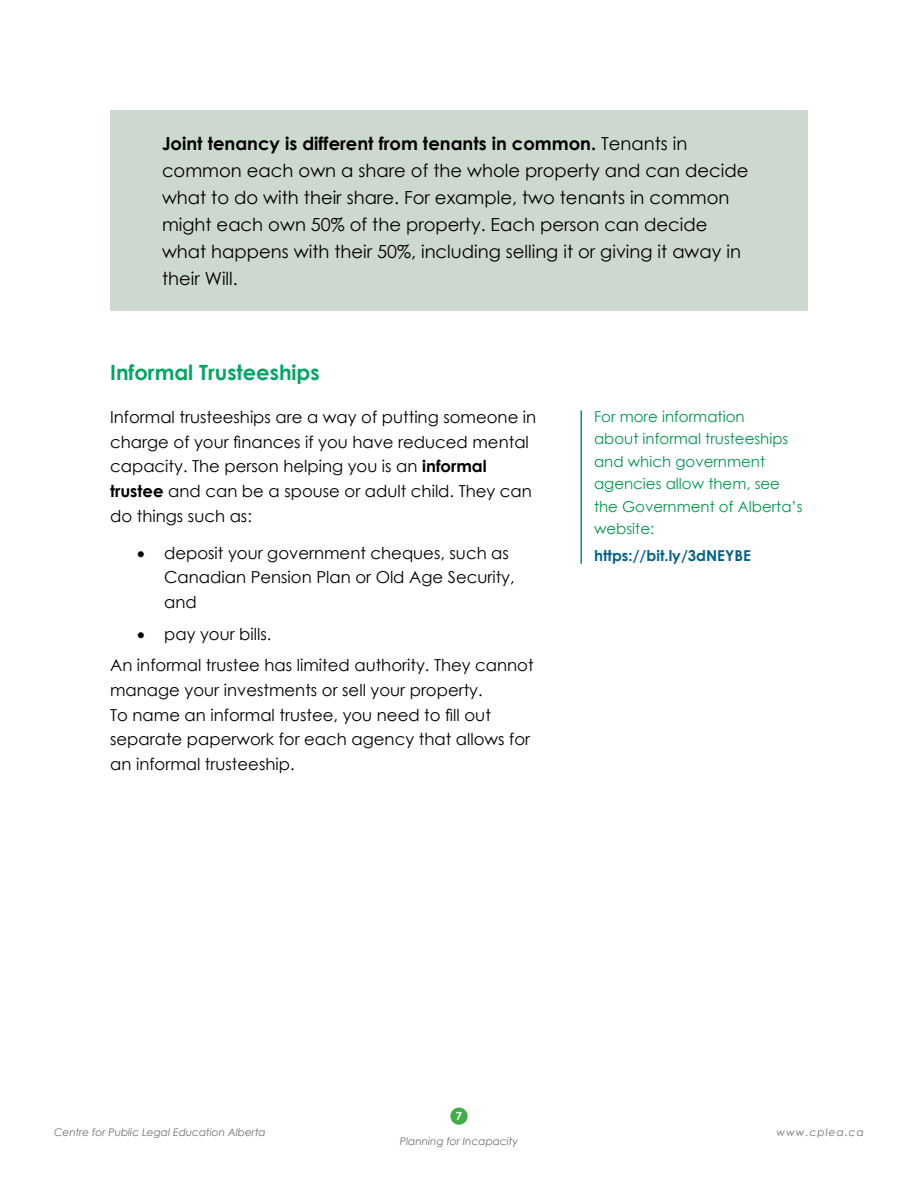
<style>
.page{position:relative;width:918px;height:1188px;background:#fff}
.page>*{position:absolute;margin:0;border:0;box-sizing:border-box;transform-origin:0 0}
.t1{font:700 21px "Century Gothic";color:#00a663}
.t2{font:18px/27px "Century Gothic";color:#000}
.t3{font:16.5px/24.8px "Century Gothic";color:#000}
.t4{font:15px/22.5px "Century Gothic";color:#00984a}
.t5{font:700 15px "Century Gothic";color:#00638b}
.t6{font:700 11.25px "Century Gothic";color:#fff}
.t7{font:italic 10.5px "Century Gothic";color:#6d6e71}
.t8{font:italic 10.5px "Century Gothic";letter-spacing:.1em;color:#6d6e71}
.s1{font-weight:700}
</style>
<div class="page">
<div style="left:450px;top:1108px;width:18px;height:17px;background:#41ad49;border-radius:50%"></div>
<div style="left:110px;top:110px;width:698px;height:200px;background:#cdd8ce"></div>
<hr style="left:580px;top:410px;width:2px;height:154px;background:#00984a">
<p class="t2" style="left:162px;top:129px;width:588px"><span class="s1">Joint tenancy is different from tenants in common.</span> Tenants in common each own a share of the whole property and can decide what to do with their share. For example, two tenants in common might each own 50% of the property. Each person can decide what happens with their 50%, including selling it or giving it away in their Will.</p>
<p class="t1" style="left:110px;top:357px;width:211px">Informal Trusteeships</p>
<p class="t3" style="left:110px;top:404px;width:428px">Informal trusteeships are a way of putting someone in charge of your finances if you have reduced mental capacity. The person helping you is an <span class="s1">informal trustee</span> and can be a spouse or adult child. They can do things such as:</p>
<p class="t3" style="left:164px;top:540px;width:352px;text-indent:-27px">• deposit your government cheques, such as<br>Canadian Pension Plan or Old Age Security, and</p>
<p class="t3" style="left:110px;top:618px;width:425px;line-height:31.5px;text-indent:27px">• pay your bills.<br>An informal trustee has limited authority. They cannot</p>
<p class="t3" style="left:110px;top:677px;width:422px">manage your investments or sell your property.<br>To name an informal trustee, you need to fill out separate paperwork for each agency that allows for an informal trusteeship.</p>
<p class="t4" style="left:594px;top:405px;width:210px">For more information<br>about informal trusteeships and which government agencies allow them, see the Government of Alberta’s website:</p>
<p class="t5" style="left:594px;top:544px;width:158px">https://bit.ly/3dNEYBE</p>
<p class="t6" style="left:456px;top:1107px;width:8px">7</p>
<p class="t7" style="left:54px;top:1124px;width:213px">Centre for Public Legal Education Alberta</p>
<p class="t8" style="left:776px;top:1124px;width:89px">www.cplea.ca</p>
<p class="t7" style="left:400px;top:1134px;width:120px">Planning for Incapacity</p>
</div>
